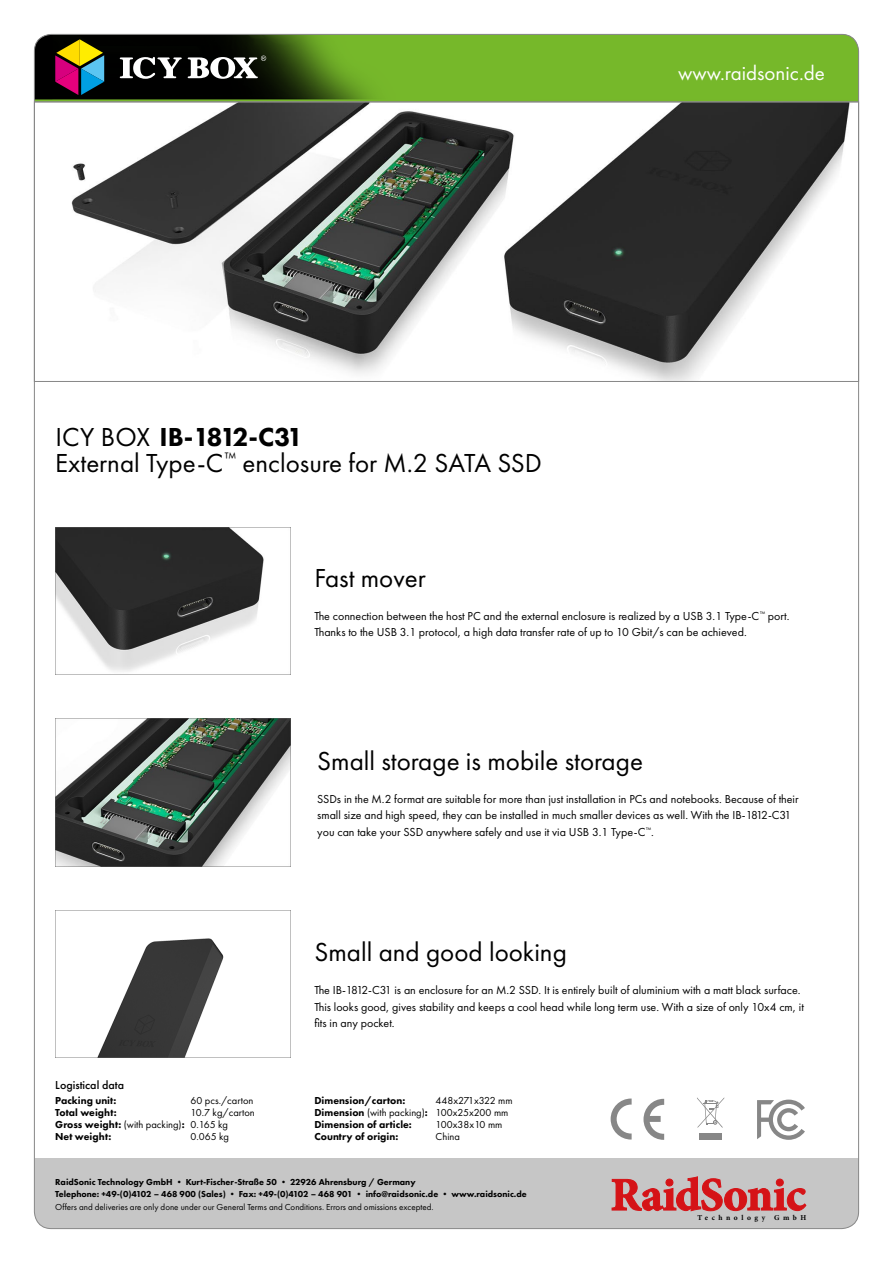
<style>
.page{position:relative;width:893px;height:1263px;background:#fff}
.page>*{position:absolute;margin:0;border:0;box-sizing:border-box;transform-origin:0 0}
.fließtext{font:27px "Futura PT";color:#000}
.Titel_icybox{font:27px "Futura PT";color:#000}
.Titel_icybox-2{font:800 27px "Futura PT";letter-spacing:-.105em;color:#000}
.t1{font:21px "Futura PT";color:#fff}
.fließtext-2{font:12px/16.5px "Futura PT";color:#000}
.t2{font:500 12px "Futura PT";color:#000}
.t3{font:800 10.5px "Futura PT";color:#000}
.t4{font:10.5px "Futura PT";color:#000}
.Fuß{font:800 9px "Futura PT";color:#000}
.Fuß-2{font:9px "Futura PT";color:#000}
.t5{font:700 7.5px "Minion Pro";letter-spacing:.47em;color:#000}
.s1{font-weight:400}
.s2{font-weight:800}
</style>
<div class="page">
<svg style="left:36px;top:102px;width:821px;height:280px"></svg>
<img style="left:55px;top:528px;width:236px;height:147px">
<img style="left:55px;top:719px;width:236px;height:147px">
<img style="left:55px;top:910px;width:236px;height:147px">
<svg style="left:757px;top:1099px;width:48px;height:41px"></svg>
<div style="left:699px;top:1134px;width:23px;height:6px;background:#878787"></div>
<svg style="left:697px;top:1097px;width:27px;height:31px"></svg>
<svg style="left:611px;top:1098px;width:21px;height:41px"></svg>
<svg style="left:643px;top:1099px;width:21px;height:41px"></svg>
<div style="left:34px;top:1159px;width:825px;height:69px;background:#c6c6c6"></div>
<svg style="left:612px;top:1176px;width:194px;height:35px"></svg>
<svg style="left:34px;top:34px;width:825px;height:68px;background:#5c8d24"></svg>
<svg style="left:120px;top:56px;width:146px;height:23px"></svg>
<svg style="left:55px;top:39px;width:49px;height:56px;background:#755b4e"></svg>
<p class="t1" style="left:678px;top:60px;width:148px">www.raidsonic.de</p>
<p class="Titel_icybox-2" style="left:55px;top:420px;width:249px"><span class="s1">ICY BOX</span> IB-1812-C31</p>
<p class="Titel_icybox" style="left:55px;top:447px;width:488px">External Type-C<sup>™</sup> enclosure for M.2 SATA SSD</p>
<p class="fließtext" style="left:314px;top:562px;width:113px">Fast mover</p>
<p class="fließtext-2" style="left:314px;top:607px;width:477px">The connection between the host PC and the external enclosure is realized by a USB 3.1 Type-C<sup>™</sup> port.<br>Thanks to the USB 3.1 protocol, a high data transfer rate of up to 10 Gbit/s can be achieved.</p>
<p class="fließtext" style="left:317px;top:745px;width:327px">Small storage is mobile storage</p>
<p class="fließtext-2" style="left:317px;top:790px;width:483px">SSDs in the M.2 format are suitable for more than just installation in PCs and notebooks. Because of their small size and high speed, they can be installed in much smaller devices as well. With the IB-1812-C31 you can take your SSD anywhere safely and use it via USB 3.1 Type-C<sup>™</sup>.</p>
<p class="fließtext" style="left:314px;top:936px;width:254px">Small and good looking</p>
<p class="fließtext-2" style="left:314px;top:982px;width:491px">The IB-1812-C31 is an enclosure for an M.2 SSD. It is entirely built of aluminium with a matt black surface.<br>This looks good, gives stability and keeps a cool head while long term use. With a size of only 10x4 cm, it fits in any pocket.</p>
<p class="t2" style="left:55px;top:1078px;width:70px">Logistical data</p>
<p class="t3" style="left:55px;top:1094px;width:63px">Packing unit:</p>
<p class="t3" style="left:55px;top:1106px;width:63px">Total weight:</p>
<p class="t3" style="left:55px;top:1118px;width:131px">Gross weight: <span class="s1">(with packing)</span>:</p>
<p class="t3" style="left:55px;top:1130px;width:58px">Net weight:</p>
<p class="t4" style="left:190px;top:1094px;width:64px">60 pcs./carton</p>
<p class="t4" style="left:190px;top:1106px;width:66px">10.7 kg/carton</p>
<p class="t4" style="left:190px;top:1118px;width:39px">0.165 kg</p>
<p class="t4" style="left:190px;top:1130px;width:40px">0.065 kg</p>
<p class="t3" style="left:314px;top:1094px;width:92px">Dimension/carton:</p>
<p class="t4" style="left:314px;top:1106px;width:115px"><span class="s2">Dimension</span> (with packing)<span class="s2">:</span></p>
<p class="t3" style="left:314px;top:1118px;width:99px">Dimension of article:</p>
<p class="t3" style="left:314px;top:1130px;width:85px">Country of origin:</p>
<p class="Fuß" style="left:55px;top:1176px;width:362px">RaidSonic Technology GmbH • Kurt-Fischer-Straße 50 • 22926 Ahrensburg / Germany</p>
<p class="Fuß" style="left:55px;top:1188px;width:473px">Telephone: +49-(0)4102 – 468 900 (Sales) • Fax: +49-(0)4102 – 468 901 • info@raidsonic.de • www.raidsonic.de</p>
<p class="Fuß-2" style="left:55px;top:1202px;width:380px">Offers and deliveries are only done under our General Terms and Conditions. Errors and omissions excepted.</p>
<p class="t4" style="left:436px;top:1094px;width:79px">448x271x322 mm</p>
<p class="t4" style="left:436px;top:1106px;width:74px">100x25x200 mm</p>
<p class="t4" style="left:436px;top:1118px;width:68px">100x38x10 mm</p>
<p class="t4" style="left:436px;top:1130px;width:26px">China</p>
<p class="t5" style="left:697px;top:1212px;width:110px">Technology GmbH</p>
</div>
